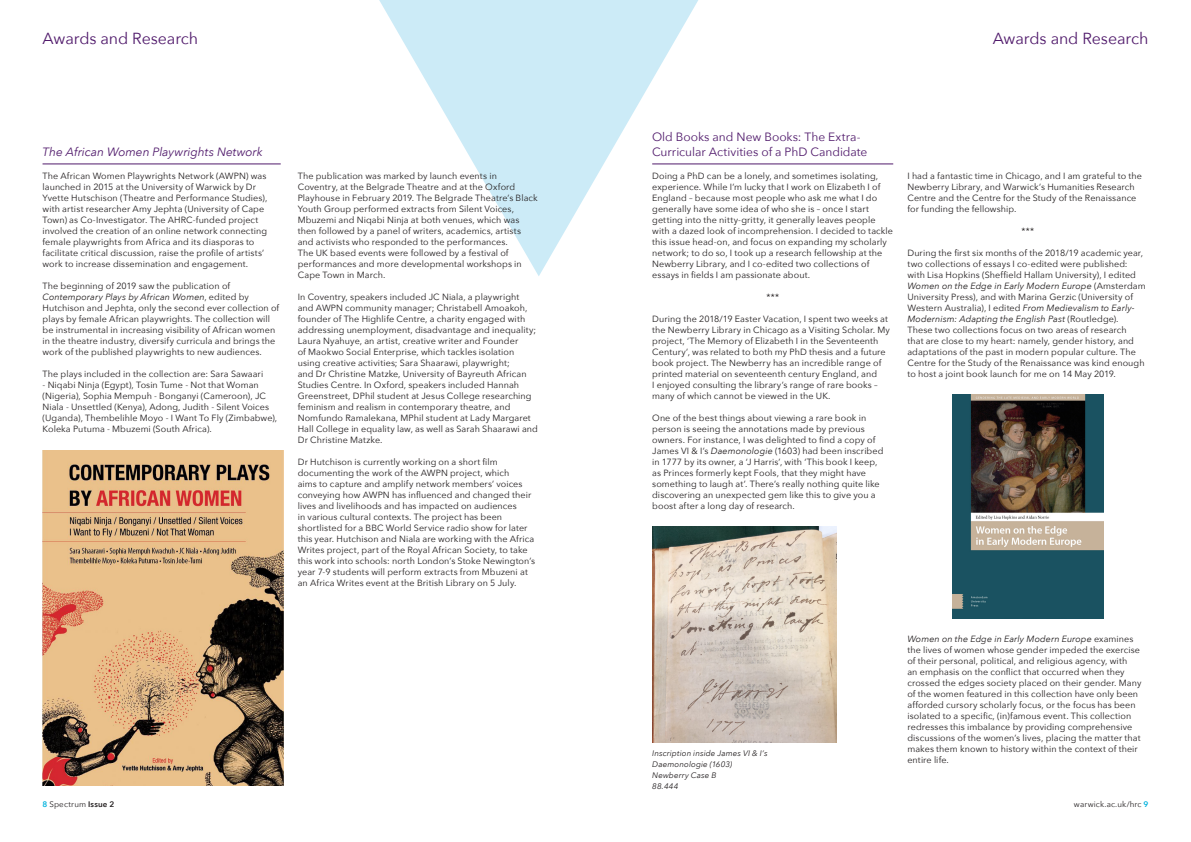
<style>
.page{position:relative;width:1191px;height:842px;background:#fff}
.page>*{position:absolute;margin:0;border:0;box-sizing:border-box;transform-origin:0 0}
.t1{font:16px "Avenir Next";letter-spacing:-.01em;color:#511b6c}
.t2{font:12px/15px "Avenir Next";letter-spacing:-.005em;color:#511b6c}
.t3{font:italic 12px "Avenir Next";letter-spacing:-.005em;color:#511b6c}
.t4{font:9px/11px "Avenir Next";letter-spacing:.01em;color:#231f20}
.t5{font:italic 8px/11px "Avenir Next";letter-spacing:.015em;color:#231f20}
.t6{font:8px "Avenir Next";letter-spacing:.015em;color:#231f20}
.s1{font-style:italic}
.s2{font-weight:600;color:#00b2dd}
.s3{font-weight:600}
</style>
<div class="page">
<img style="left:43px;top:451px;width:240px;height:334px">
<svg style="left:379px;top:0;width:319px;height:276px"></svg>
<img style="left:652px;top:526px;width:184px;height:217px">
<img style="left:952px;top:394px;width:151px;height:224px">
<hr style="left:43px;top:163px;width:238px;height:1px;background:#511b6c">
<hr style="left:652px;top:163px;width:241px;height:1px;background:#511b6c">
<p class="t1" style="left:43px;top:25px;width:157px">Awards and Research</p>
<p class="t1" style="left:992px;top:25px;width:157px">Awards and Research</p>
<p class="t3" style="left:43px;top:141px;width:222px">The African Women Playwrights Network</p>
<p class="t4" style="left:43px;top:170px;width:226px">The African Women Playwrights Network (AWPN) was launched in 2015 at the University of Warwick by Dr Yvette Hutschison (Theatre and Performance Studies), with artist researcher Amy Jephta (University of Cape Town) as Co-Investigator. The AHRC-funded project involved the creation of an online network connecting female playwrights from Africa and its diasporas to facilitate critical discussion, raise the profile of artists’ work to increase dissemination and engagement.</p>
<p class="t4" style="left:43px;top:280px;width:238px">The beginning of 2019 saw the publication of <span class="s1">Contemporary Plays by African Women</span>, edited by Hutchison and Jephta, only the second ever collection of plays by female African playwrights. The collection will be instrumental in increasing visibility of African women in the theatre industry, diversify curricula and brings the work of the published playwrights to new audiences.</p>
<p class="t4" style="left:43px;top:368px;width:222px">The plays included in the collection are: Sara Sawaari</p>
<p class="t4" style="left:43px;top:379px;width:236px">- Niqabi Ninja (Egypt), Tosin Tume - Not that Woman (Nigeria), Sophia Mempuh - Bonganyi (Cameroon), JC Niala - Unsettled (Kenya), Adong, Judith - Silent Voices (Uganda), Thembelihle Moyo - I Want To Fly (Zimbabwe), Koleka Putuma - Mbuzemi (South Africa).</p>
<p class="t4" style="left:298px;top:170px;width:242px">The publication was marked by launch events in Coventry, at the Belgrade Theatre and at the Oxford Playhouse in February 2019. The Belgrade Theatre’s Black Youth Group performed extracts from Silent Voices, Mbuzemi and Niqabi Ninja at both venues, which was then followed by a panel of writers, academics, artists and activists who responded to the performances.<br>The UK based events were followed by a festival of performances and more developmental workshops in Cape Town in March.</p>
<p class="t4" style="left:298px;top:291px;width:242px">In Coventry, speakers included JC Niala, a playwright<br>and AWPN community manager; Christabell Amoakoh, founder of The Highlife Centre, a charity engaged with addressing unemployment, disadvantage and inequality; Laura Nyahuye, an artist, creative writer and Founder<br>of Maokwo Social Enterprise, which tackles isolation using creative activities; Sara Shaarawi, playwright;<br>and Dr Christine Matzke, University of Bayreuth African Studies Centre. In Oxford, speakers included Hannah Greenstreet, DPhil student at Jesus College researching feminism and realism in contemporary theatre, and Nomfundo Ramalekana, MPhil student at Lady Margaret Hall College in equality law, as well as Sarah Shaarawi and Dr Christine Matzke.</p>
<p class="t4" style="left:298px;top:456px;width:239px">Dr Hutchison is currently working on a short film documenting the work of the AWPN project, which<br>aims to capture and amplify network members’ voices conveying how AWPN has influenced and changed their lives and livelihoods and has impacted on audiences<br>in various cultural contexts. The project has been shortlisted for a BBC World Service radio show for later this year. Hutchison and Niala are working with the Africa Writes project, part of the Royal African Society, to take this work into schools: north London’s Stoke Newington’s year 7-9 students will perform extracts from Mbuzeni at an Africa Writes event at the British Library on 5 July.</p>
<p class="t2" style="left:652px;top:129px;width:217px">Old Books and New Books: The Extra-<br>Curricular Activities of a PhD Candidate</p>
<p class="t4" style="left:652px;top:170px;width:242px">Doing a PhD can be a lonely, and sometimes isolating, experience. While I’m lucky that I work on Elizabeth I of England – because most people who ask me what I do generally have some idea of who she is – once I start getting into the nitty-gritty, it generally leaves people with a dazed look of incomprehension. I decided to tackle this issue head-on, and focus on expanding my scholarly network; to do so, I took up a research fellowship at the Newberry Library, and I co-edited two collections of essays in fields I am passionate about.</p>
<p class="t4" style="left:766px;top:291px;width:14px">***</p>
<p class="t4" style="left:652px;top:313px;width:239px">During the 2018/19 Easter Vacation, I spent two weeks at the Newberry Library in Chicago as a Visiting Scholar. My project, ‘The Memory of Elizabeth I in the Seventeenth Century’, was related to both my PhD thesis and a future book project. The Newberry has an incredible range of printed material on seventeenth century England, and<br>I enjoyed consulting the library’s range of rare books – many of which cannot be viewed in the UK.</p>
<p class="t4" style="left:652px;top:412px;width:233px">One of the best things about viewing a rare book in person is seeing the annotations made by previous owners. For instance, I was delighted to find a copy of James VI &amp; I’s <span class="s1">Daemonologie</span> (1603) had been inscribed in 1777 by its owner, a ‘J Harris’, with ‘This book I keep, as Princes formerly kept Fools, that they might have something to laugh at’. There’s really nothing quite like discovering an unexpected gem like this to give you a boost after a long day of research.</p>
<p class="t4" style="left:907px;top:170px;width:236px">I had a fantastic time in Chicago, and I am grateful to the Newberry Library, and Warwick’s Humanities Research Centre and the Centre for the Study of the Renaissance for funding the fellowship.</p>
<p class="t4" style="left:1021px;top:225px;width:14px">***</p>
<p class="t4" style="left:907px;top:247px;width:240px">During the first six months of the 2018/19 academic year, two collections of essays I co-edited were published: with Lisa Hopkins (Sheffield Hallam University), I edited <span class="s1">Women on the Edge in Early Modern Europe</span> (Amsterdam University Press), and with Marina Gerzic (University of Western Australia), I edited <span class="s1">From Medievalism to Early-Modernism: Adapting the English Past</span> (Routledge).<br>These two collections focus on two areas of research<br>that are close to my heart: namely, gender history, and adaptations of the past in modern popular culture. The Centre for the Study of the Renaissance was kind enough to host a joint book launch for me on 14 May 2019.</p>
<p class="t5" style="left:652px;top:748px;width:117px">Inscription inside James VI &amp; I’s<br>Daemonologie (1603)</p>
<p class="t5" style="left:652px;top:770px;width:66px">Newberry Case B</p>
<p class="t5" style="left:652px;top:781px;width:28px">88.444</p>
<p class="t4" style="left:907px;top:633px;width:235px"><span class="s1">Women on the Edge in Early Modern Europe</span> examines the lives of women whose gender impeded the exercise of their personal, political, and religious agency, with<br>an emphasis on the conflict that occurred when they crossed the edges society placed on their gender. Many of the women featured in this collection have only been afforded cursory scholarly focus, or the focus has been isolated to a specific, (in)famous event. This collection redresses this imbalance by providing comprehensive discussions of the women’s lives, placing the matter that makes them known to history within the context of their entire life.</p>
<p class="t6" style="left:43px;top:798px;width:73px"><span class="s2">8</span> Spectrum <span class="s3">Issue 2</span></p>
<p class="t6" style="left:1074px;top:798px;width:76px">warwick.ac.uk/hrc <span class="s2">9</span></p>
</div>
